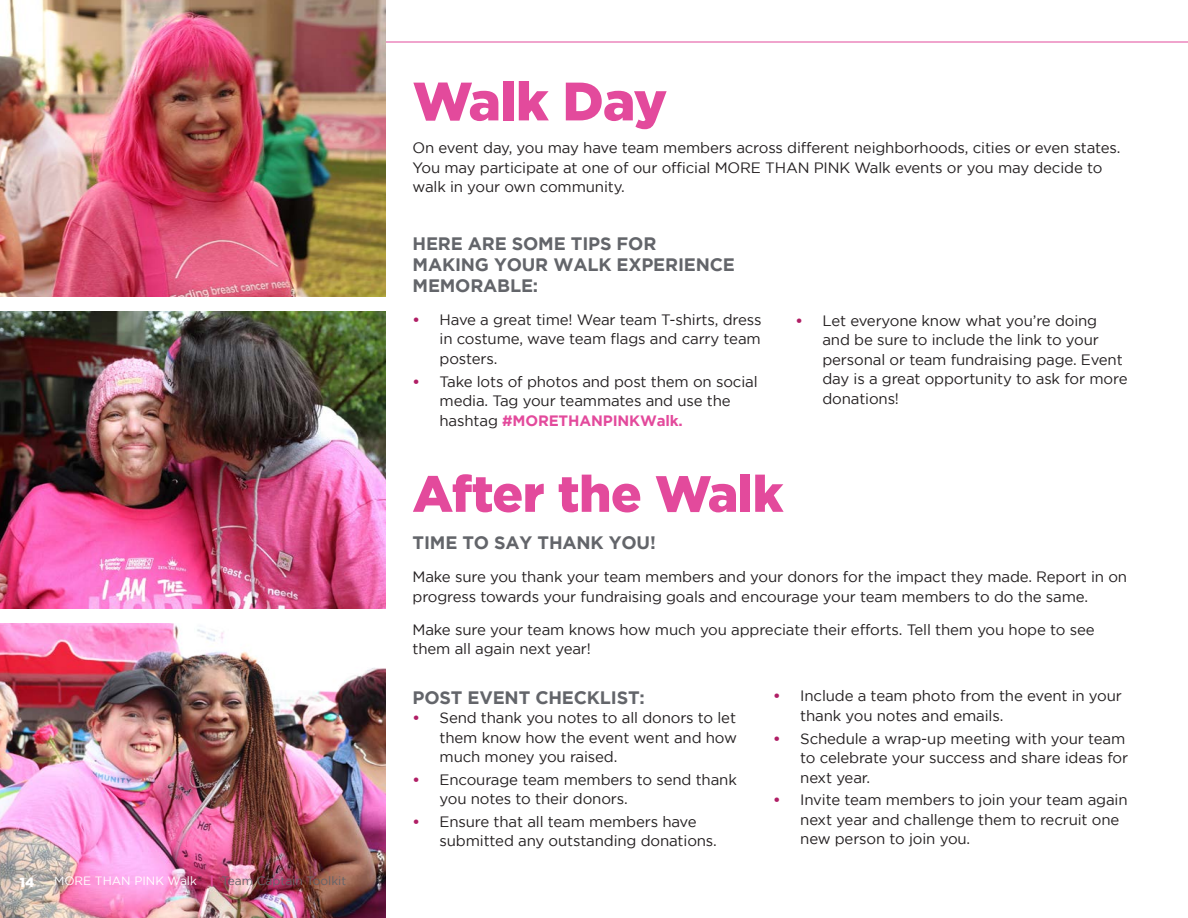
<style>
.page{position:relative;width:1188px;height:918px;background:#fff}
.page>*{position:absolute;margin:0;border:0;box-sizing:border-box;transform-origin:0 0}
.Paragraph_-_main{font:900 54px "Gotham";letter-spacing:-.015em;color:#e34a9c}
.Headline_-_Pink_34pt_black{font:900 51px "Gotham";letter-spacing:-.01em;color:#e34a9c}
.Paragraph_-_main-2{font:700 18px/21px "Gotham";letter-spacing:-.01em;color:#63656a}
.Subhead_-_12_pt_gray_all_caps{font:700 18px "Gotham";letter-spacing:-.01em;color:#63656a}
.Paragraph_-_main-3{font:15px/19.5px "Gotham";letter-spacing:-.01em;color:#231f20}
.t1{font:900 13.5px "Gotham";color:#fff}
.t2{font:12px "Gotham";color:#63656a}
.t3{font:12px "Gotham";color:#fff}
.s1{font-weight:900;color:#e3499a}
.s2{color:#231f20}
.s3{font-weight:700;color:#b01e65}
.s4{font-weight:700;color:#e34a9c}
</style>
<div class="page">
<hr style="left:0;top:42px;width:1188px;height:1px;background:#e34a9c">
<img style="left:0;top:623px;width:386px;height:295px">
<img style="left:0;top:312px;width:386px;height:297px">
<img style="left:0;top:0;width:386px;height:297px">
<p class="t1" style="left:20px;top:875px;width:16px">14</p>
<p class="t2" style="left:210px;top:874px;width:138px"><span class="s1">|</span> Team Captain Toolkit</p>
<p class="t3" style="left:54px;top:874px;width:150px">MORE THAN PINK Walk<sup>®</sup></p>
<p class="t2" style="left:54px;top:875px;width:294px"><span class="s2">MORE THAN PINK Walk</span><sup>®</sup> <span class="s1">|</span> Team Captain Toolkit</p>
<p class="Paragraph_-_main" style="left:413px;top:70px;width:256px">Walk Day</p>
<p class="Paragraph_-_main-3" style="left:413px;top:138px;width:710px">On event day, you may have team members across different neighborhoods, cities or even states.<br>You may participate at one of our official MORE THAN PINK Walk events or you may decide to walk in your own community.</p>
<p class="Paragraph_-_main-2" style="left:413px;top:233px;width:324px">HERE ARE SOME TIPS FOR<br>MAKING YOUR WALK EXPERIENCE<br>MEMORABLE:</p>
<p class="Paragraph_-_main-3" style="left:440px;top:310px;width:323px;text-align:justify;text-indent:-27px"><span class="s3">•</span> Have a great time! Wear team T-shirts, dress in costume, wave team flags and carry team posters.</p>
<p class="Paragraph_-_main-3" style="left:440px;top:371px;width:320px;text-indent:-27px"><span class="s3">•</span> Take lots of photos and post them on social media. Tag your teammates and use the hashtag <span class="s4">#MORETHANPINKWalk.</span></p>
<p class="Paragraph_-_main-3" style="left:822px;top:311px;width:307px;text-indent:-27px"><span class="s3">•</span> Let everyone know what you’re doing and be sure to include the link to your personal or team fundraising page. Event day is a great opportunity to ask for more donations!</p>
<p class="Headline_-_Pink_34pt_black" style="left:413px;top:464px;width:372px">After the Walk</p>
<p class="Subhead_-_12_pt_gray_all_caps" style="left:413px;top:533px;width:245px">TIME TO SAY THANK YOU!</p>
<p class="Paragraph_-_main-3" style="left:413px;top:567px;width:716px">Make sure you thank your team members and your donors for the impact they made. Report in on progress towards your fundraising goals and encourage your team members to do the same.</p>
<p class="Paragraph_-_main-3" style="left:413px;top:620px;width:684px">Make sure your team knows how much you appreciate their efforts. Tell them you hope to see them all again next year!</p>
<p class="Subhead_-_12_pt_gray_all_caps" style="left:413px;top:687px;width:234px">POST EVENT CHECKLIST:</p>
<p class="Paragraph_-_main-3" style="left:440px;top:708px;width:299px;text-align:justify;text-indent:-27px"><span class="s3">•</span> Send thank you notes to all donors to let them know how the event went and how much money you raised.</p>
<p class="Paragraph_-_main-3" style="left:440px;top:769px;width:299px;text-indent:-27px"><span class="s3">•</span> Encourage team members to send thank you notes to their donors.</p>
<p class="Paragraph_-_main-3" style="left:440px;top:812px;width:279px;text-indent:-27px"><span class="s3">•</span> Ensure that all team members have submitted any outstanding donations.</p>
<p class="Paragraph_-_main-3" style="left:800px;top:686px;width:323px;text-indent:-27px"><span class="s3">•</span> Include a team photo from the event in your thank you notes and emails.</p>
<p class="Paragraph_-_main-3" style="left:800px;top:728px;width:329px;text-indent:-27px"><span class="s3">•</span> Schedule a wrap-up meeting with your team to celebrate your success and share ideas for next year.</p>
<p class="Paragraph_-_main-3" style="left:800px;top:790px;width:329px;text-indent:-27px"><span class="s3">•</span> Invite team members to join your team again next year and challenge them to recruit one new person to join you.</p>
</div>
